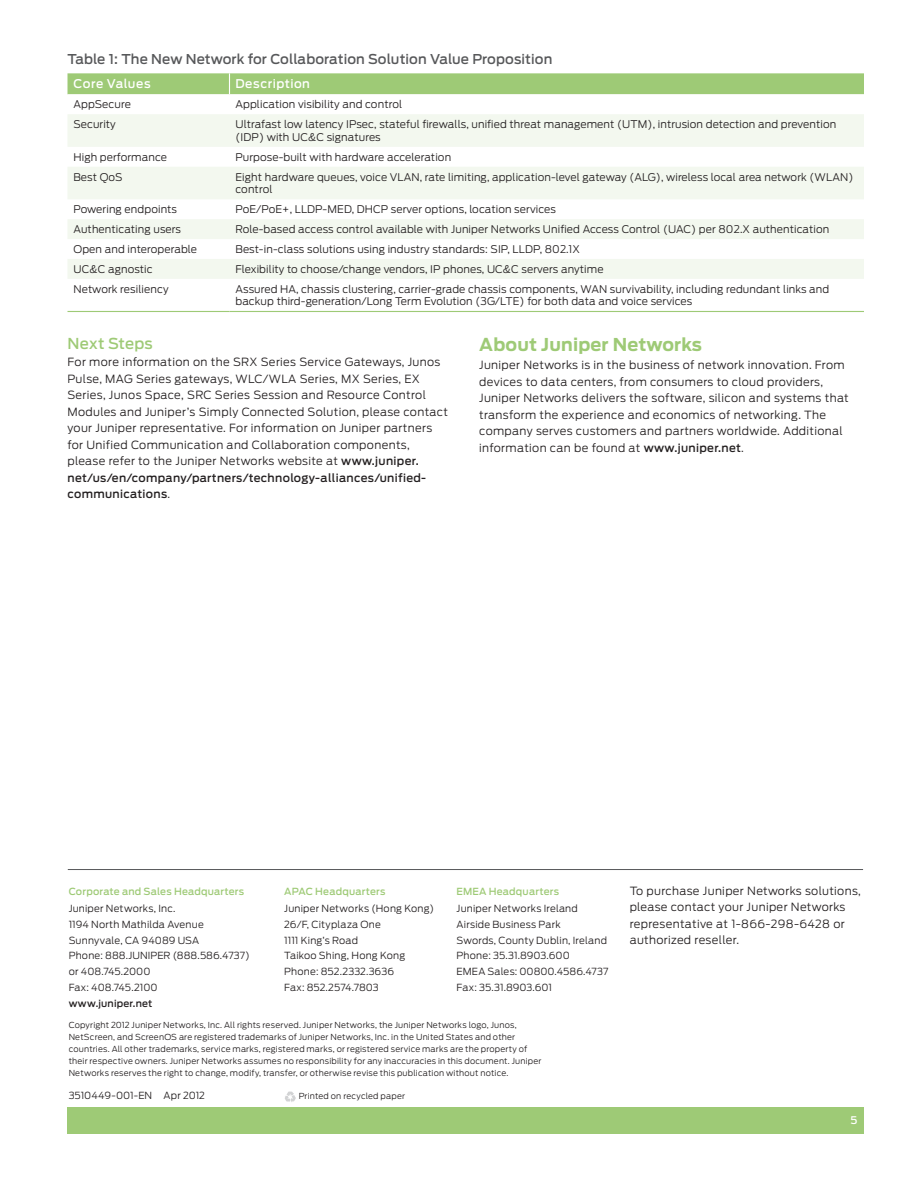
<style>
.page{position:relative;width:918px;height:1188px;background:#fff}
.page>*{position:absolute;margin:0;border:0;box-sizing:border-box;transform-origin:0 0}
.t1{font:700 17.7px "Antenna";letter-spacing:.01em;color:#9eca76}
.t2{font:500 15px "Antenna";letter-spacing:.015em;color:#9eca76}
.t3{font:500 13.5px "Antenna";letter-spacing:.01em;color:#57585a}
.t4{font:500 12px "Antenna";letter-spacing:.045em;color:#fff}
.t5{font:300 11.25px/16.5px "Antenna";letter-spacing:.03em;color:#231f20}
.t6{font:300 10.5px/12.8px "Antenna";letter-spacing:.01em;color:#231f20}
.t7{font:500 10.5px "Antenna";color:#fff}
.t8{font:300 9.75px/15.8px "Antenna";letter-spacing:.01em;color:#231f20}
.t9{font:500 9.75px "Antenna";letter-spacing:.02em;color:#9eca76}
.t10{font:500 9.75px "Antenna";letter-spacing:.02em;color:#231f20}
.t11{font:300 8.25px/12px "Antenna";letter-spacing:.02em;color:#231f20}
.s1{font-weight:500}
</style>
<div class="page">
<div style="left:68px;top:1107px;width:796px;height:27px;background:#9eca76"></div>
<svg style="left:68px;top:94px;width:796px;height:217px"></svg>
<svg style="left:68px;top:114px;width:796px;height:165px;fill:#f3f8ef"></svg>
<div style="left:68px;top:73px;width:796px;height:21px;background:#9eca76"></div>
<hr style="left:68px;top:311px;width:162px;height:1px;background:#9eca76">
<hr style="left:230px;top:311px;width:634px;height:1px;background:#9eca76">
<hr style="left:68px;top:869px;width:795px;height:1px;background:#57585a">
<svg style="left:285px;top:1092px;width:11px;height:10px"></svg>
<p class="t3" style="left:68px;top:51px;width:486px">Table 1: The New Network for Collaboration Solution Value Proposition</p>
<p class="t4" style="left:74px;top:77px;width:79px">Core Values</p>
<p class="t4" style="left:236px;top:77px;width:76px">Description</p>
<p class="t6" style="left:74px;top:98px;width:59px">AppSecure</p>
<p class="t6" style="left:236px;top:98px;width:168px">Application visibility and control</p>
<p class="t6" style="left:74px;top:118px;width:44px">Security</p>
<p class="t6" style="left:236px;top:118px;width:602px">Ultrafast low latency IPsec, stateful firewalls, unified threat management (UTM ), intrusion detection and prevention (IDP) with UC&amp;C signatures</p>
<p class="t6" style="left:74px;top:151px;width:95px">H igh performance</p>
<p class="t6" style="left:236px;top:151px;width:217px">Purpose-built with hardware acceleration</p>
<p class="t6" style="left:74px;top:170px;width:51px">Best QoS</p>
<p class="t6" style="left:236px;top:170px;width:407px">Eight hardware queues, voice VLAN, rate limiting, application-level gateway (ALG</p>
<p class="t6" style="left:656px;top:170px;width:168px">), wireless local area network (WLA</p>
<p class="t6" style="left:840px;top:170px;width:15px">N)</p>
<p class="t6" style="left:236px;top:183px;width:38px">control</p>
<p class="t6" style="left:74px;top:203px;width:105px">Powering endpoints</p>
<p class="t6" style="left:236px;top:203px;width:322px">PoE/PoE+, LLDP-ME D, DHCP server options, location services</p>
<p class="t6" style="left:74px;top:223px;width:109px">Authenticating users</p>
<p class="t6" style="left:236px;top:223px;width:595px">Role-based access control available with Juniper Networks Unified Access Control (UAC) per 802.X authentication</p>
<p class="t6" style="left:74px;top:243px;width:125px">Open and interoperable</p>
<p class="t6" style="left:236px;top:243px;width:346px">Best-in-class solutions using industry standards: SIP, LLDP, 802.1X</p>
<p class="t6" style="left:74px;top:263px;width:81px">UC&amp;C agnostic</p>
<p class="t6" style="left:236px;top:263px;width:370px">Flexibility to choose/change vendors, IP phones, UC&amp;C servers anytime</p>
<p class="t6" style="left:74px;top:283px;width:97px">Network resiliency</p>
<p class="t6" style="left:236px;top:283px;width:595px">Assured HA, chassis clustering, carrier-grade chassis components, WAN survivability, including redundant links and backup third-generation/Long Term Evolution (3G/LTE) for both data and voice services</p>
<h2 class="t2" style="left:68px;top:334px;width:87px">Next Steps</h2>
<p class="t5" style="left:68px;top:354px;width:374px">For more information on the SRX Series Service Gateways, Junos<br>Pulse, MAG</p>
<h1 class="t1" style="left:479px;top:334px;width:224px">About Juniper Networks</h1>
<p class="t5" style="left:479px;top:357px;width:371px">Juniper Networks is in the business of network innovation. From devices to data centers, from consumers to cloud providers, Juniper Networks delivers the software, silicon and systems that transform the experience and economics of networking. The company serves customers and partners worldwide. Additional information can be found at <span class="s1">www.juniper.net</span>.</p>
<p class="t5" style="left:67px;top:371px;width:382px;text-indent:232px">Series, MX Series, EX Series, Junos Space, SRC Series Session and Resource Control Modules and Juniper’s Simply Connected Solution, please contact your Juniper representative. For information on Juniper partners for Unified Communication and Collaboration components, please refer to the Juniper Networks website at <span class="s1">www.juniper. net/us/en/company/partners/technology-alliances/unified&shy;communications</span>.</p>
<p class="t5" style="left:136px;top:371px;width:143px">Series gateways, WLC/WLA</p>
<p class="t9" style="left:69px;top:885px;width:177px">Corporate and Sales Headquarters</p>
<p class="t8" style="left:69px;top:901px;width:183px">Juniper Networks, Inc.<br>1194 North Mathilda Avenue<br>Sunnyvale, CA 94089 USA<br>Phone: 888.JUNIPER (888.586.4737) or 408.745.2000<br>Fax: 408.745.2100</p>
<p class="t10" style="left:69px;top:997px;width:85px">www.juniper.net</p>
<p class="t9" style="left:284px;top:886px;width:103px">APAC Headquarters</p>
<p class="t8" style="left:284px;top:901px;width:151px">Juniper Networks (Hong Kong)<br>26/F, Cityplaza One<br>1111 King’s Road<br>Taikoo Shing, Hong Kong<br>Phone: 852.2332.3636<br>Fax: 852.2574.7803</p>
<p class="t9" style="left:457px;top:886px;width:104px">EMEA Headquarters</p>
<p class="t8" style="left:457px;top:901px;width:152px">Juniper Networks Ireland<br>Airside Business Park<br>Swords, County Dublin, Ireland<br>Phone: 35.31.8903.600<br>EMEA</p>
<p class="t8" style="left:457px;top:964px;width:153px;text-indent:31px">Sales: 00800.4586.4737<br>Fax: 35.31.8903.601</p>
<p class="t11" style="left:69px;top:1019px;width:474px">Copyright 2012 Juniper Networks, Inc. All rights reserved. Juniper Networks, the Juniper Networks logo, Junos, NetScreen, and ScreenOS are registered trademarks of Juniper Networks, Inc. in the United States and other countries. All other trademarks, service marks, registered marks, or registered service marks are the property of their respective owners. Juniper Networks assumes no responsibility for any inaccuracies in this document. Juniper Networks reserves the right to change, modify, transfer, or otherwise revise this publication without notice.</p>
<p class="t8" style="left:69px;top:1087px;width:138px">3510449-001-EN Apr 2012</p>
<p class="t11" style="left:299px;top:1090px;width:108px">Printed on recycled paper</p>
<p class="t5" style="left:630px;top:883px;width:233px">To purchase Juniper Networks solutions, please contact your Juniper Networks representative at 1-866-298-6428 or authorized reseller.</p>
<p class="t7" style="left:850px;top:1114px;width:8px">5</p>
</div>
